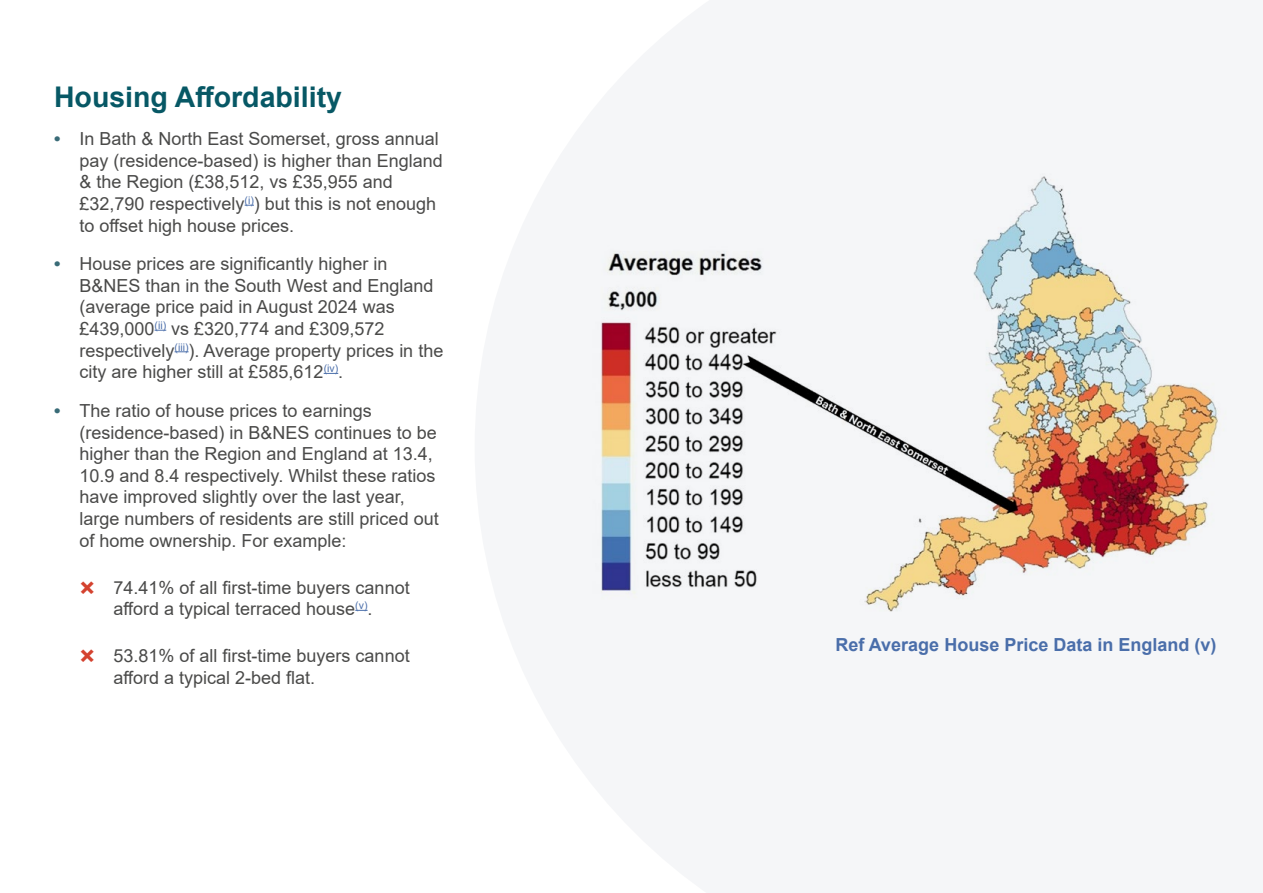
<style>
.page{position:relative;width:1263px;height:893px;background:#fff}
.page>*{position:absolute;margin:0;border:0;box-sizing:border-box;transform-origin:0 0}
.Heading_3{font:700 28.5px "Arial";color:#075865}
.t1{font:18px/21.6px "Arial";color:#4a4a49}
.t2{font:700 18px "Arial";color:#4a6eaa}
.s1{font-weight:700;color:#396b77}
.s2{font-weight:700;font-size:27px;color:#d4422f}
</style>
<div class="page">
<svg style="left:175px;top:351px;width:14px;height:1px"></svg>
<svg style="left:324px;top:373px;width:14px;height:1px"></svg>
<svg style="left:355px;top:610px;width:13px;height:1px"></svg>
<img style="left:589px;top:173px;width:638px;height:439px">
<h3 class="Heading_3" style="left:54px;top:77px;width:289px">Housing Affordability</h3>
<p class="t1" style="left:80px;top:128px;width:365px;text-indent:-26px"><span class="s1">•</span> In Bath &amp; North East Somerset, gross annual pay (residence-based) is higher than England &amp; the Region (£38,512, vs £35,955 and £32,790 respectively<sup>(i)</sup>) but this is not enough to offset high house prices.</p>
<p class="t1" style="left:80px;top:253px;width:365px;text-indent:-26px"><span class="s1">•</span> House prices are significantly higher in B&amp;NES than in the South West and England (average price paid in August 2024 was £439,000<sup>(ii)</sup> vs £320,774 and £309,572 respectively<sup>(iii)</sup>). Average property prices in the city are higher still at £585,612<sup>(iv)</sup>.</p>
<p class="t1" style="left:80px;top:400px;width:361px;text-indent:-26px"><span class="s1">•</span> The ratio of house prices to earnings (residence-based) in B&amp;NES continues to be higher than the Region and England at 13.4, 10.9 and 8.4 respectively. Whilst these ratios have improved slightly over the last year, large numbers of residents are still priced out of home ownership. For example:</p>
<p class="t1" style="left:80px;top:576px;width:332px;text-align:center"><span class="s2">×</span> 74.41% of all first-time buyers cannot afford a typical terraced house<sup>(v)</sup>.</p>
<p class="t1" style="left:114px;top:645px;width:298px;text-indent:-34px"><span class="s2">×</span> 53.81% of all first-time buyers cannot afford a typical 2-bed flat.</p>
<p class="t2" style="left:836px;top:632px;width:382px">Ref Average House Price Data in England (v)</p>
</div>
